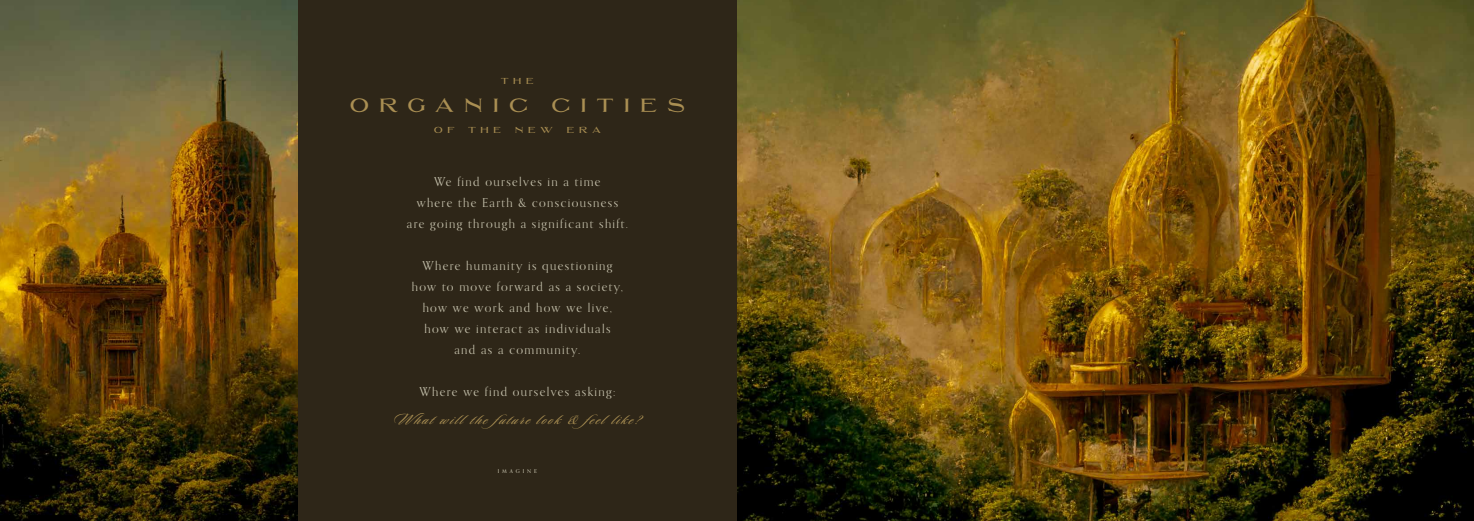
<style>
.page{position:relative;width:1474px;height:521px;background:#fff}
.page>*{position:absolute;margin:0;border:0;box-sizing:border-box;transform-origin:0 0}
.t1{font:19.25px "BN Canyon";letter-spacing:.555em;color:#aa8f53}
.t2{font:500 16.62px "Sloop Script Pro";letter-spacing:.11em;color:#aa8f53}
.t3{font:12.25px/21px "Orpheus Pro";letter-spacing:.11em;color:#c7c3ae;text-align:center}
.t4{font:8.75px "BN Canyon";letter-spacing:.555em;color:#aa8f53}
.t5{font:500 5.25px "Orpheus Pro";letter-spacing:.555em;color:#c7c3ae}
</style>
<div class="page">
<div style="left:0;top:0;width:1473px;height:521px;background:#2e2618"></div>
<img style="left:737px;top:0;width:736px;height:521px">
<img style="left:0;top:0;width:298px;height:521px">
<p class="t4" style="left:501px;top:77px;width:34px">THE</p>
<h1 class="t1" style="left:350px;top:95px;width:336px">ORGANIC CITIES</h1>
<p class="t4" style="left:434px;top:125px;width:22px">O F</p>
<p class="t4" style="left:468px;top:125px;width:34px">THE</p>
<p class="t4" style="left:515px;top:125px;width:39px">NEW</p>
<p class="t4" style="left:567px;top:125px;width:35px">ERA</p>
<p class="t3" style="left:407px;top:170px;width:222px">We find ourselves in a time<br>where the Earth &amp; consciousness are going through a significant shift.</p>
<p class="t3" style="left:412px;top:254px;width:213px">Where humanity is questioning how to move forward as a society, how we work and how we live, how we interact as individuals<br>and as a community.</p>
<p class="t3" style="left:419px;top:380px;width:197px">Where we find ourselves asking:</p>
<h2 class="t2" style="left:394px;top:409px;width:248px">What will the future look &amp; feel like?</h2>
<p class="t5" style="left:497px;top:467px;width:41px">IMAGINE</p>
</div>
